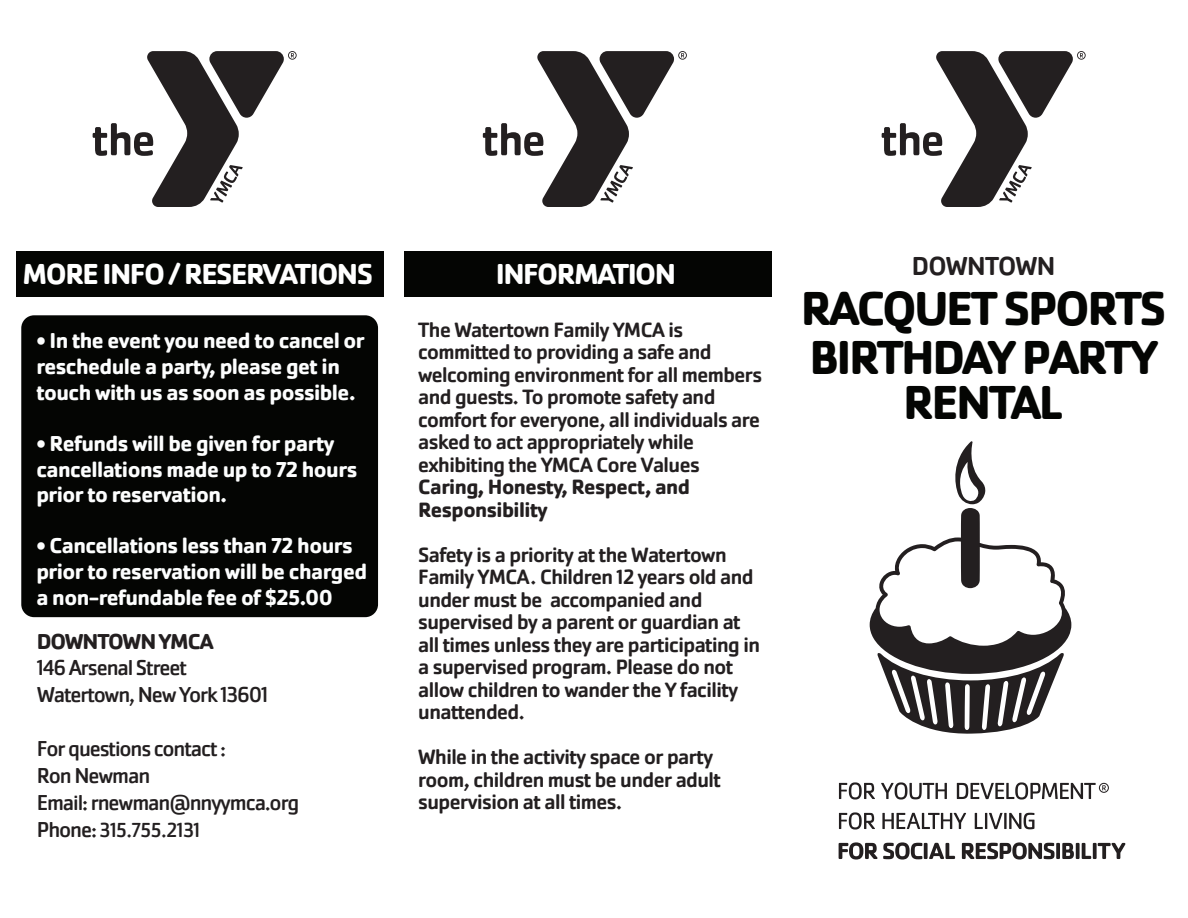
<style>
.page{position:relative;width:1188px;height:918px;background:#fff}
.page>*{position:absolute;margin:0;border:0;box-sizing:border-box;transform-origin:0 0}
.t1{font:700 49.5px/49.5px "Cachet Pro";letter-spacing:-.05em;color:#040503}
.t2{font:700 30px "Cachet Pro";letter-spacing:-.05em;color:#fff}
.t3{font:500 27px "Cachet Pro";letter-spacing:-.025em;color:#231f20}
.t4{font:700 22.35px/25.7px "Cachet Pro";letter-spacing:-.025em;color:#fdfefe}
.t5{font:22.35px/26.8px "Cachet Pro";letter-spacing:-.05em;color:#231f20}
.t6{font:700 22.35px "Cachet Pro";letter-spacing:-.05em;color:#231f20}
.t7{font:500 21.45px/22.5px "Cachet Pro";letter-spacing:-.025em;color:#231f20}
.t8{font:700 21.45px/22.5px "Cachet Pro";letter-spacing:-.025em;color:#231f20}
.t9{font:21.15px "Cachet Pro";letter-spacing:-.025em;color:#231f20}
.s1{font-size:22.35px}
</style>
<div class="page">
<div style="left:21px;top:315px;width:357px;height:302px;background:#040503;border-radius:13px"></div>
<svg style="left:882px;top:51px;width:204px;height:156px"></svg>
<svg style="left:483px;top:51px;width:204px;height:156px"></svg>
<svg style="left:93px;top:51px;width:204px;height:156px"></svg>
<svg style="left:839px;top:782px;width:36px;height:18px"></svg>
<svg style="left:881px;top:782px;width:66px;height:18px"></svg>
<svg style="left:839px;top:812px;width:36px;height:18px"></svg>
<svg style="left:882px;top:813px;width:84px;height:16px"></svg>
<svg style="left:975px;top:813px;width:59px;height:16px"></svg>
<svg style="left:839px;top:842px;width:38px;height:18px"></svg>
<svg style="left:883px;top:842px;width:72px;height:18px"></svg>
<svg style="left:962px;top:842px;width:163px;height:18px"></svg>
<svg style="left:957px;top:782px;width:152px;height:18px"></svg>
<div style="left:404px;top:251px;width:368px;height:46px;background:#040503"></div>
<div style="left:16px;top:251px;width:368px;height:46px;background:#040503"></div>
<svg style="left:870px;top:441px;width:201px;height:293px"></svg>
<h2 class="t2" style="left:23px;top:255px;width:352px">MORE INFO / RESERVATIONS</h2>
<h2 class="t2" style="left:496px;top:255px;width:182px">INFORMATION</h2>
<p class="t7" style="left:418px;top:319px;width:346px">The Watertown Family YMCA is committed to providing a safe and welcoming environment for all members and guests. To promote safety and comfort for everyone, all individuals are asked to act appropriately while exhibiting the YMCA Core Values</p>
<p class="t8" style="left:418px;top:476px;width:273px">Caring, Honesty, Respect, and<br>Responsibility</p>
<p class="t7" style="left:418px;top:544px;width:343px">Safety is a priority at the Watertown Family YMCA. Children 12 years old and under must be accompanied and supervised by a parent or guardian at all times unless they are participating in a supervised program. Please do not allow children to wander the Y facility unattended.</p>
<p class="t7" style="left:418px;top:746px;width:304px">While in the activity space or party room, children must be under adult supervision at all times.</p>
<p class="t4" style="left:36px;top:328px;width:330px">• In the event you need to cancel or reschedule a party, please get in touch with us as soon as possible.</p>
<p class="t4" style="left:36px;top:431px;width:322px">• Refunds will be given for party cancellations made up to 72 hours prior to reservation.</p>
<p class="t4" style="left:36px;top:533px;width:332px">• Cancellations less than 72 hours prior to reservation will be charged a non-refundable fee of $25.00</p>
<p class="t6" style="left:37px;top:627px;width:178px">DOWNTOWN YMCA</p>
<p class="t5" style="left:37px;top:655px;width:233px">146 Arsenal Street<br>Watertown, New York 13601</p>
<p class="t5" style="left:37px;top:736px;width:264px">For questions contact :<br>Ron Newman<br>Email: rnewman@nnyymca.org</p>
<p class="t9" style="left:37px;top:818px;width:165px"><span class="s1">Phone:</span> 315.755.2131</p>
<p class="t3" style="left:912px;top:251px;width:145px">DOWNTOWN</p>
<h1 class="t1" style="left:801px;top:283px;width:367px">RACQUET SPORTS<br>BIRTHDAY PARTY</h1>
<h1 class="t1" style="left:903px;top:378px;width:162px">RENTAL</h1>
</div>
